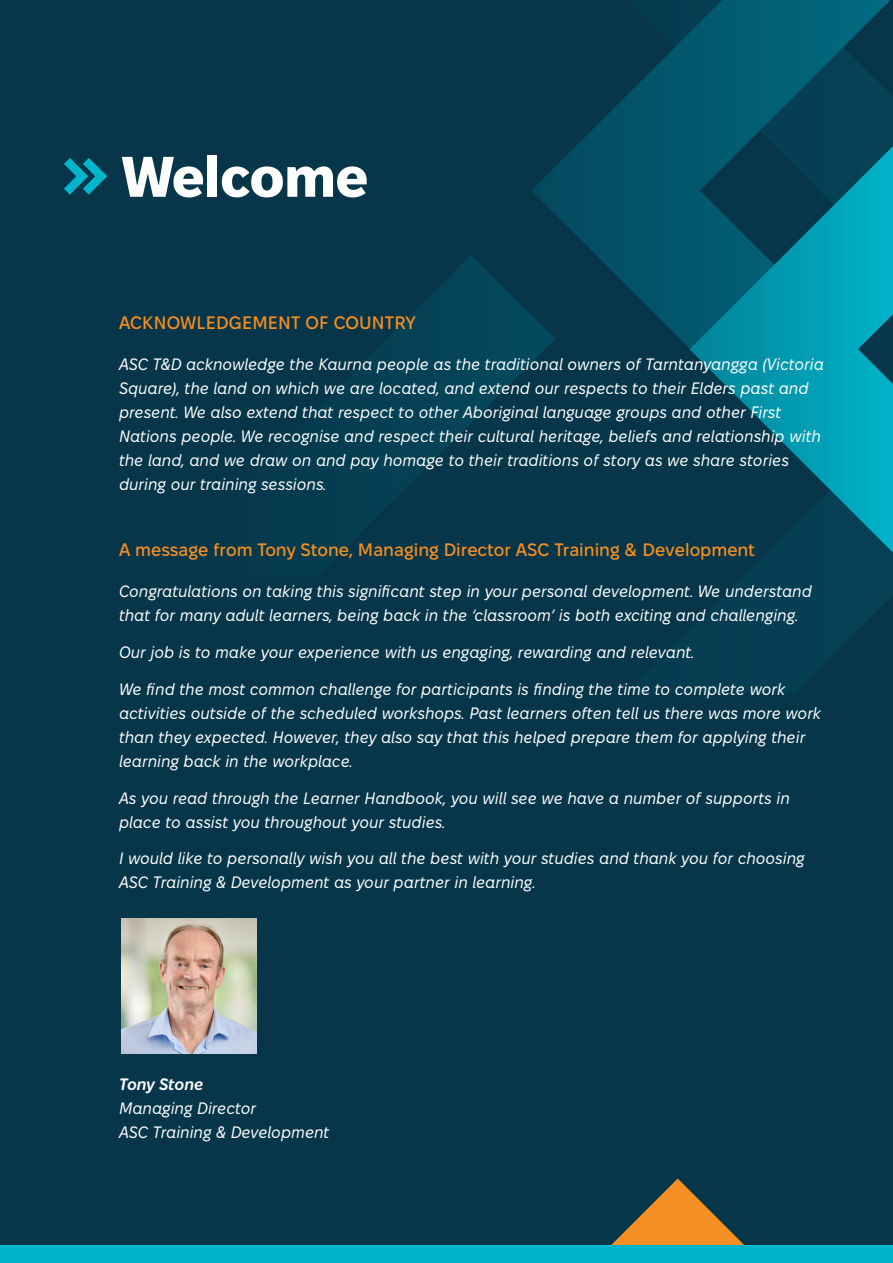
<style>
.page{position:relative;width:893px;height:1263px;background:#07364a}
.page>*{position:absolute;margin:0;border:0;box-sizing:border-box;transform-origin:0 0}
.t1{font:800 57px "Fixel Text";color:#fff}
.t2{font:500 18px "Fixel Text";color:#f68f20}
.t3{font:italic 16.5px/24px "Fixel Text";color:#fff}
.t4{font:italic 600 16.5px "Fixel Text";color:#fff}
</style>
<div class="page">
<svg style="left:610px;top:1178px;width:135px;height:68px"></svg>
<svg style="left:839px;top:552px;width:54px;height:96px;fill:#064055"></svg>
<svg style="left:532px;top:0;width:361px;height:350px"></svg>
<svg style="left:690px;top:146px;width:203px;height:406px"></svg>
<svg style="left:398px;top:255px;width:157px;height:239px;fill:#054055"></svg>
<div style="left:0;top:1246px;width:893px;height:17px;background:#00b5cb"></div>
<svg style="left:64px;top:158px;width:43px;height:37px"></svg>
<img style="left:121px;top:918px;width:135px;height:135px">
<p class="t1" style="left:121px;top:136px;width:248px">Welcome</p>
<p class="t2" style="left:119px;top:311px;width:298px">ACKNOWLEDGEMENT OF COUNTRY</p>
<p class="t3" style="left:119px;top:352px;width:706px">ASC T&amp;D acknowledge the Kaurna people as the traditional owners of Tarntanyangga (Victoria Square), the land on which we are located, and extend our respects to their Elders past and present. We also extend that respect to other Aboriginal language groups and other First Nations people. We recognise and respect their cultural heritage, beliefs and relationship with the land, and we draw on and pay homage to their traditions of story as we share stories during our training sessions.</p>
<p class="t2" style="left:119px;top:538px;width:637px">A message from Tony Stone, Managing Director ASC Training &amp; Development</p>
<p class="t3" style="left:119px;top:580px;width:694px">Congratulations on taking this significant step in your personal development. We understand that for many adult learners, being back in the ‘classroom’ is both exciting and challenging.</p>
<p class="t3" style="left:119px;top:641px;width:577px">Our job is to make your experience with us engaging, rewarding and relevant.</p>
<p class="t3" style="left:119px;top:677px;width:704px">We find the most common challenge for participants is finding the time to complete work activities outside of the scheduled workshops. Past learners often tell us there was more work than they expected. However, they also say that this helped prepare them for applying their learning back in the workplace.</p>
<p class="t3" style="left:119px;top:786px;width:672px">As you read through the Learner Handbook, you will see we have a number of supports in place to assist you throughout your studies.</p>
<p class="t3" style="left:119px;top:847px;width:687px">I would like to personally wish you all the best with your studies and thank you for choosing<br>ASC Training &amp; Development as your partner in learning.</p>
<p class="t4" style="left:119px;top:1073px;width:86px">Tony Stone</p>
<p class="t3" style="left:119px;top:1097px;width:139px">Managing Director</p>
<p class="t3" style="left:119px;top:1121px;width:212px">ASC Training &amp; Development</p>
</div>
